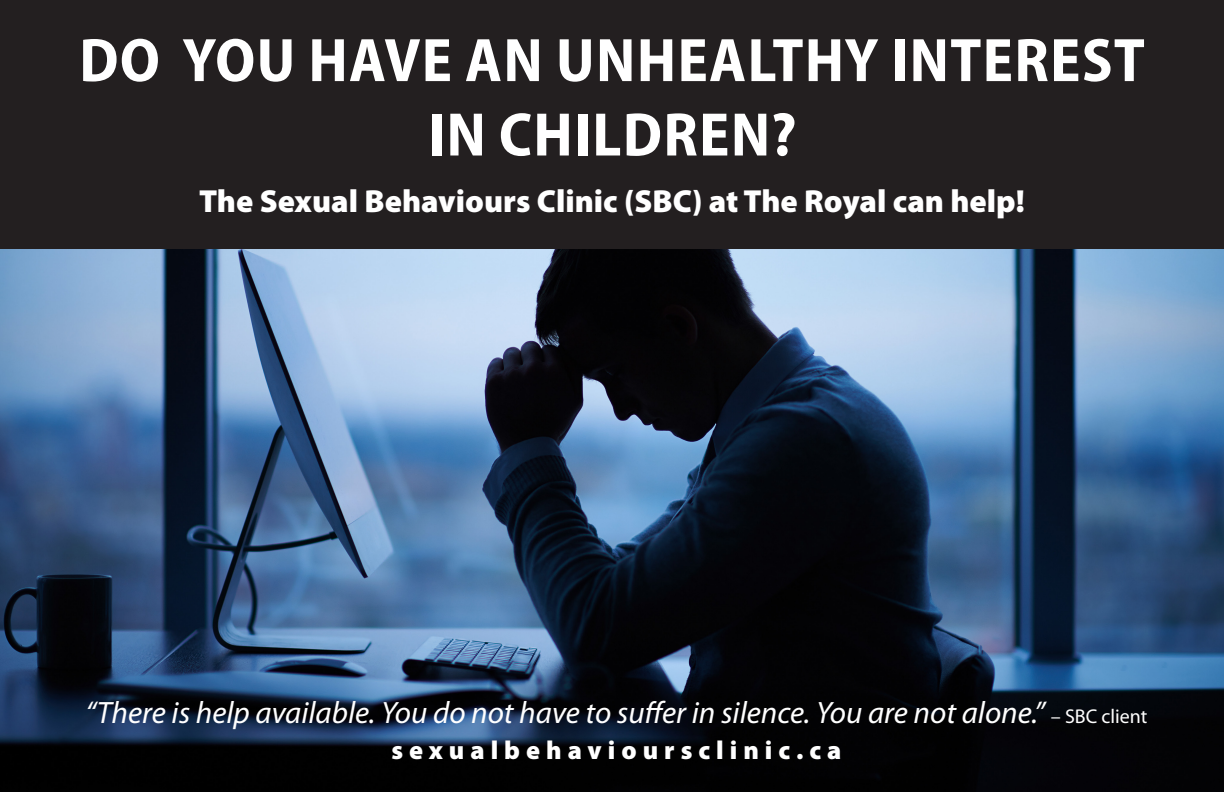
<style>
.page{position:relative;width:1224px;height:792px;background:#fff}
.page>*{position:absolute;margin:0;border:0;box-sizing:border-box;transform-origin:0 0}
.t1{font:700 semi-condensed 62px/74.4px "Myriad Pro";letter-spacing:.02em;color:#fff;text-align:center}
.t2{font:900 32px "Myriad Pro";color:#fff}
.t3{font:italic 31px "Myriad Pro";color:#fff}
.t4{font:900 26px "Myriad Pro";letter-spacing:.23em;color:#fff}
.s1{font-style:normal;font-size:20px}
</style>
<div class="page">
<img style="left:0;top:249px;width:1224px;height:543px">
<div style="left:0;top:0;width:1224px;height:249px;background:#231f20"></div>
<p class="t1" style="left:79px;top:24px;width:1067px">DO YOU HAVE AN UNHEALTHY INTEREST<br>IN CHILDREN?</p>
<p class="t2" style="left:199px;top:183px;width:827px">The Sexual Behaviours Clinic (SBC) at The Royal can help!</p>
<p class="t3" style="left:85px;top:696px;width:1064px">“There is help available. You do not have to suffer in silence. You are not alone.” <span class="s1">– SBC client</span></p>
<p class="t4" style="left:392px;top:735px;width:451px">sexualbehavioursclinic.ca</p>
</div>
